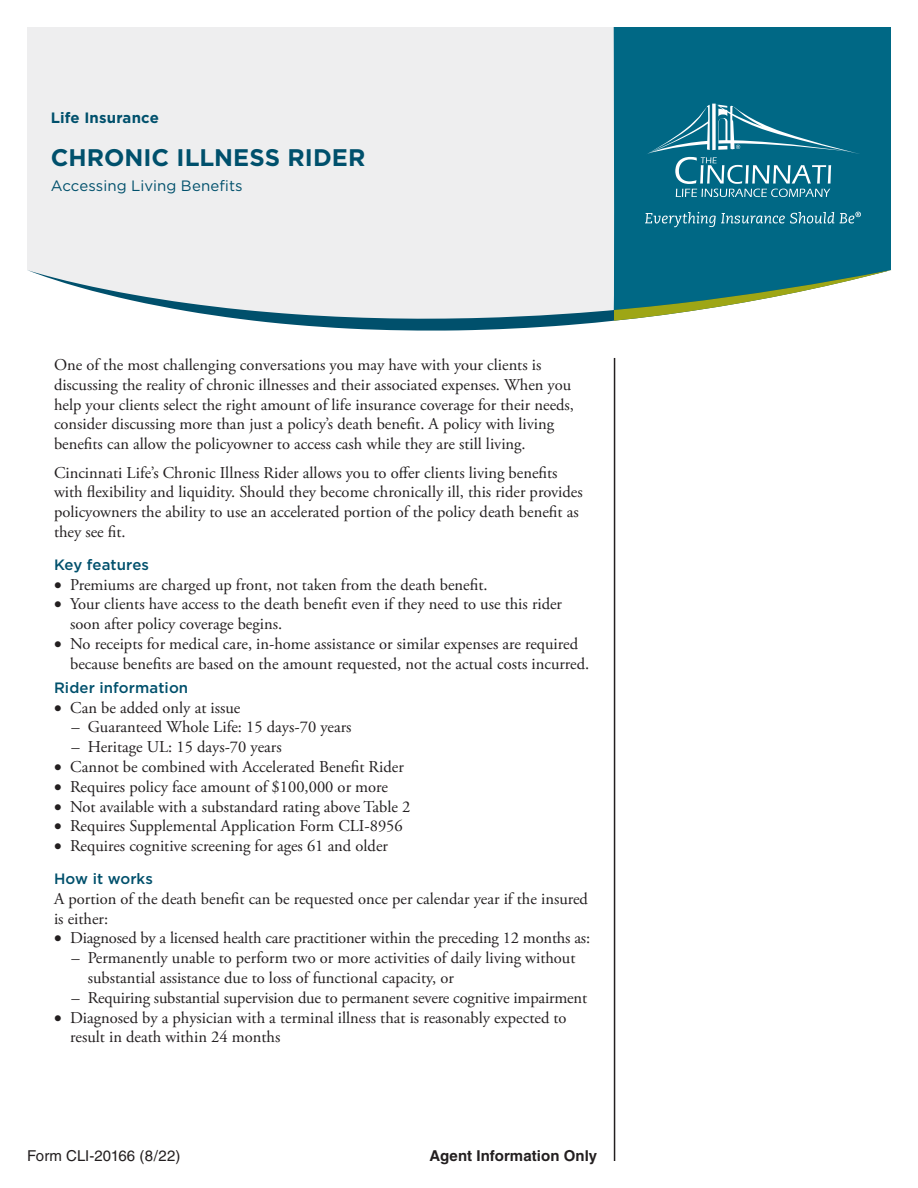
<style>
.page{position:relative;width:918px;height:1188px;background:#fff}
.page>*{position:absolute;margin:0;border:0;box-sizing:border-box;transform-origin:0 0}
.t1{font:700 24px "Gotham";letter-spacing:.005em;color:#00506c}
.t2{font:16.5px/19.8px "Adobe Garamond Pro";color:#231f20}
.t3{font:500 15px "Gotham";letter-spacing:.005em;color:#00506c}
.t4{font:15px "Gotham";letter-spacing:.005em;color:#00506c}
.t5{font:700 15px "Helvetica";letter-spacing:.005em;color:#231f20}
.t6{font:15px "Helvetica";color:#231f20}
.t7{font:700 15px "Gotham";letter-spacing:.01em;color:#00506c}
</style>
<div class="page">
<hr style="left:614px;top:358px;width:1px;height:803px;background:#231f20">
<div style="left:27px;top:27px;width:587px;height:243px;background:#eeeeef"></div>
<div style="left:614px;top:27px;width:277px;height:243px;background:#006885"></div>
<svg style="left:27px;top:270px;width:588px;height:61px;fill:#eeeeef"></svg>
<svg style="left:615px;top:270px;width:276px;height:51px"></svg>
<svg style="left:646px;top:104px;width:214px;height:93px;background:#227c95"></svg>
<svg style="left:645px;top:212px;width:189px;height:15px;background:#31859c"></svg>
<svg style="left:840px;top:212px;width:21px;height:12px"></svg>
<p class="t7" style="left:51px;top:107px;width:110px">Life Insurance</p>
<h1 class="t1" style="left:51px;top:141px;width:316px">CHRONIC ILLNESS RIDER</h1>
<p class="t4" style="left:51px;top:176px;width:194px">Accessing Living Benefits</p>
<p class="t2" style="left:54px;top:355px;width:522px">One of the most challenging conversations you may have with your clients is discussing the reality of chronic illnesses and their associated expenses. When you help your clients select the right amount of life insurance coverage for their needs, consider discussing more than just a policy’s death benefit. A policy with living benefits can allow the policyowner to access cash while they are still living.</p>
<p class="t2" style="left:54px;top:463px;width:530px">Cincinnati Life’s Chronic Illness Rider allows you to offer clients living benefits with flexibility and liquidity. Should they become chronically ill, this rider provides policyowners the ability to use an accelerated portion of the policy death benefit as they see fit.</p>
<p class="t3" style="left:54px;top:555px;width:97px">Key features</p>
<p class="t2" style="left:54px;top:575px;width:435px">• Premiums are charged up front, not taken from the death benefit.</p>
<p class="t2" style="left:70px;top:595px;width:493px;text-indent:-16px">• Your clients have access to the death benefit even if they need to use this rider soon after policy coverage begins.</p>
<p class="t2" style="left:70px;top:634px;width:521px;text-indent:-16px">• No receipts for medical care, in-home assistance or similar expenses are required because benefits are based on the amount requested, not the actual costs incurred.</p>
<p class="t3" style="left:54px;top:678px;width:136px">Rider information</p>
<p class="t2" style="left:54px;top:698px;width:188px">• Can be added only at issue</p>
<p class="t2" style="left:72px;top:718px;width:281px">– Guaranteed Whole Life: 15 days-70 years</p>
<p class="t2" style="left:72px;top:738px;width:212px">– Heritage UL: 15 days-70 years</p>
<p class="t2" style="left:54px;top:758px;width:351px">• Cannot be combined with Accelerated Benefit Rider</p>
<p class="t2" style="left:54px;top:777px;width:336px">• Requires policy face amount of $100,000 or more</p>
<p class="t2" style="left:54px;top:797px;width:358px">• Not available with a substandard rating above Table 2</p>
<p class="t2" style="left:54px;top:817px;width:350px">• Requires Supplemental Application Form CLI-8956</p>
<p class="t2" style="left:54px;top:837px;width:336px">• Requires cognitive screening for ages 61 and older</p>
<p class="t3" style="left:54px;top:869px;width:101px">How it works</p>
<p class="t2" style="left:54px;top:889px;width:536px">A portion of the death benefit can be requested once per calendar year if the insured is either:</p>
<p class="t2" style="left:54px;top:929px;width:538px">• Diagnosed by a licensed health care practitioner within the preceding 12 months as:</p>
<p class="t2" style="left:88px;top:949px;width:489px;text-indent:-16px">– Permanently unable to perform two or more activities of daily living without substantial assistance due to loss of functional capacity, or</p>
<p class="t2" style="left:72px;top:988px;width:517px">– Requiring substantial supervision due to permanent severe cognitive impairment</p>
<p class="t2" style="left:70px;top:1008px;width:498px;text-indent:-16px">• Diagnosed by a physician with a terminal illness that is reasonably expected to result in death within 24 months</p>
<p class="t6" style="left:27px;top:1147px;width:155px">Form CLI-20166 (8/22)</p>
<p class="t5" style="left:430px;top:1147px;width:169px">Agent Information Only</p>
</div>
